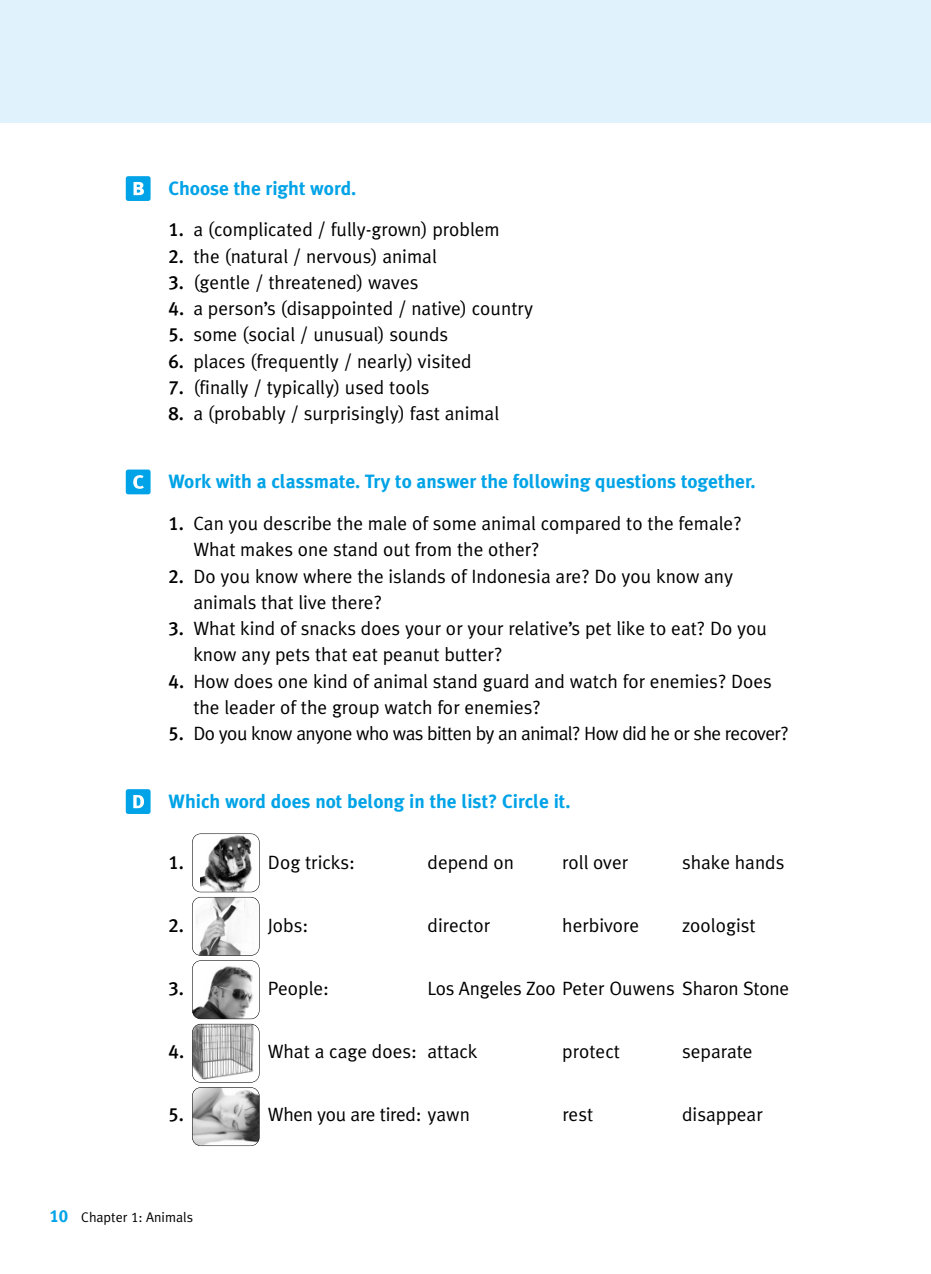
<style>
.page{position:relative;width:931px;height:1274px;background:#fff}
.page>*{position:absolute;margin:0;border:0;box-sizing:border-box;transform-origin:0 0}
.t1{font:19.25px/26.2px "Meta Plus Normal";color:#000}
.t2{font:700 19.25px "Meta Plus";color:#00a3e7}
.t3{font:19.25px "Meta Plus Normal";letter-spacing:-.03em;color:#000}
.t4{font:19.25px "Meta Plus Medium Caps";color:#000}
.t5{font:14px "Meta Plus Normal";color:#000}
.s1{font-family:"Meta Plus Medium Caps"}
.s2{font-family:"Meta Plus Bold Caps";font-size:17.5px;color:#00a3e7}
.s3{font-family:"Meta Plus Normal Caps"}
</style>
<div class="page">
<div style="left:0;top:0;width:931px;height:122px;background:#e0f2fb"></div>
<div style="left:126px;top:789px;width:25px;height:25px;background:#00a3e7;border-radius:2px"></div>
<svg style="left:133px;top:795px;width:11px;height:13px"></svg>
<div style="left:126px;top:470px;width:25px;height:24px;background:#00a3e7;border-radius:2px"></div>
<svg style="left:133px;top:475px;width:11px;height:14px"></svg>
<div style="left:126px;top:176px;width:25px;height:25px;background:#00a3e7;border-radius:2px"></div>
<svg style="left:134px;top:182px;width:10px;height:13px"></svg>
<img style="left:200px;top:834px;width:59px;height:58px">
<div style="left:192px;top:834px;width:68px;height:58px;border:1px solid #000;border-radius:9px"></div>
<img style="left:196px;top:897px;width:62px;height:57px">
<div style="left:192px;top:897px;width:68px;height:59px;border:1px solid #000;border-radius:9px"></div>
<img style="left:192px;top:961px;width:67px;height:58px;border-radius:8px">
<div style="left:192px;top:960px;width:68px;height:59px;border:1px solid #000;border-radius:9px"></div>
<img style="left:192px;top:1024px;width:64px;height:57px">
<div style="left:192px;top:1024px;width:68px;height:59px;border:1px solid #000;border-radius:9px"></div>
<img style="left:192px;top:1088px;width:67px;height:58px;border-radius:8px">
<div style="left:192px;top:1087px;width:68px;height:59px;border:1px solid #000;border-radius:9px"></div>
<p class="t2" style="left:169px;top:181px;width:189px">Choose the right word.</p>
<p class="t1" style="left:169px;top:219px;width:333px"><span class="s1">1.</span> a (complicated / fully-grown) problem</p>
<p class="t1" style="left:169px;top:245px;width:270px"><span class="s1">2.</span> the (natural / nervous) animal</p>
<p class="t1" style="left:169px;top:271px;width:251px"><span class="s1">3.</span> (gentle / threatened) waves</p>
<p class="t1" style="left:169px;top:297px;width:366px"><span class="s1">4.</span> a person’s (disappointed / native) country</p>
<p class="t1" style="left:169px;top:324px;width:281px"><span class="s1">5.</span> some (social / unusual) sounds</p>
<p class="t1" style="left:169px;top:350px;width:305px"><span class="s1">6.</span> places (frequently / nearly) visited</p>
<p class="t1" style="left:169px;top:376px;width:262px"><span class="s1">7.</span> (finally / typically) used tools</p>
<p class="t1" style="left:169px;top:402px;width:332px"><span class="s1">8.</span> a (probably / surprisingly) fast animal</p>
<p class="t2" style="left:169px;top:475px;width:589px">Work with a classmate. Try to answer the following questions together.</p>
<p class="t1" style="left:193px;top:512px;width:550px;text-indent:-25px"><span class="s1">1.</span> Can you describe the male of some animal compared to the female?<br>What makes one stand out from the other?</p>
<p class="t1" style="left:193px;top:565px;width:541px;text-indent:-25px"><span class="s1">2.</span> Do you know where the islands of Indonesia are? Do you know any animals that live there?</p>
<p class="t1" style="left:193px;top:617px;width:575px;text-indent:-25px"><span class="s1">3.</span> What kind of snacks does your or your relative’s pet like to eat? Do you know any pets that eat peanut butter?</p>
<p class="t1" style="left:193px;top:670px;width:580px;text-indent:-25px"><span class="s1">4.</span> How does one kind of animal stand guard and watch for enemies? Does the leader of the group watch for enemies?</p>
<p class="t3" style="left:169px;top:726px;width:622px"><span class="s1">5.</span> Do you know anyone who was bitten by an animal? How did he or she recover?</p>
<p class="t2" style="left:169px;top:795px;width:403px">Which word does not belong in the list? Circle it.</p>
<p class="t4" style="left:169px;top:851px;width:17px">1.</p>
<p class="t1" style="left:268px;top:851px;width:89px">Dog tricks:</p>
<p class="t1" style="left:428px;top:851px;width:88px">depend on</p>
<p class="t1" style="left:562px;top:851px;width:67px">roll over</p>
<p class="t1" style="left:682px;top:851px;width:104px">shake hands</p>
<p class="t4" style="left:169px;top:914px;width:17px">2.</p>
<p class="t1" style="left:268px;top:914px;width:42px">Jobs:</p>
<p class="t1" style="left:428px;top:914px;width:64px">director</p>
<p class="t1" style="left:562px;top:914px;width:78px">herbivore</p>
<p class="t1" style="left:682px;top:914px;width:75px">zoologist</p>
<p class="t4" style="left:169px;top:977px;width:17px">3.</p>
<p class="t1" style="left:268px;top:977px;width:63px">People:</p>
<p class="t1" style="left:428px;top:977px;width:363px">Los Angeles Zoo Peter Ouwens Sharon Stone</p>
<p class="t4" style="left:169px;top:1040px;width:17px">4.</p>
<p class="t1" style="left:268px;top:1040px;width:211px">What a cage does: attack</p>
<p class="t1" style="left:562px;top:1040px;width:59px">protect</p>
<p class="t1" style="left:682px;top:1040px;width:72px">separate</p>
<p class="t4" style="left:169px;top:1103px;width:17px">5.</p>
<p class="t1" style="left:268px;top:1103px;width:204px">When you are tired: yawn</p>
<p class="t1" style="left:562px;top:1103px;width:32px">rest</p>
<p class="t1" style="left:682px;top:1103px;width:82px">disappear</p>
<p class="t5" style="left:50px;top:1212px;width:145px"><span class="s2">10</span> Chapter <span class="s3">1</span>: Animals</p>
</div>
